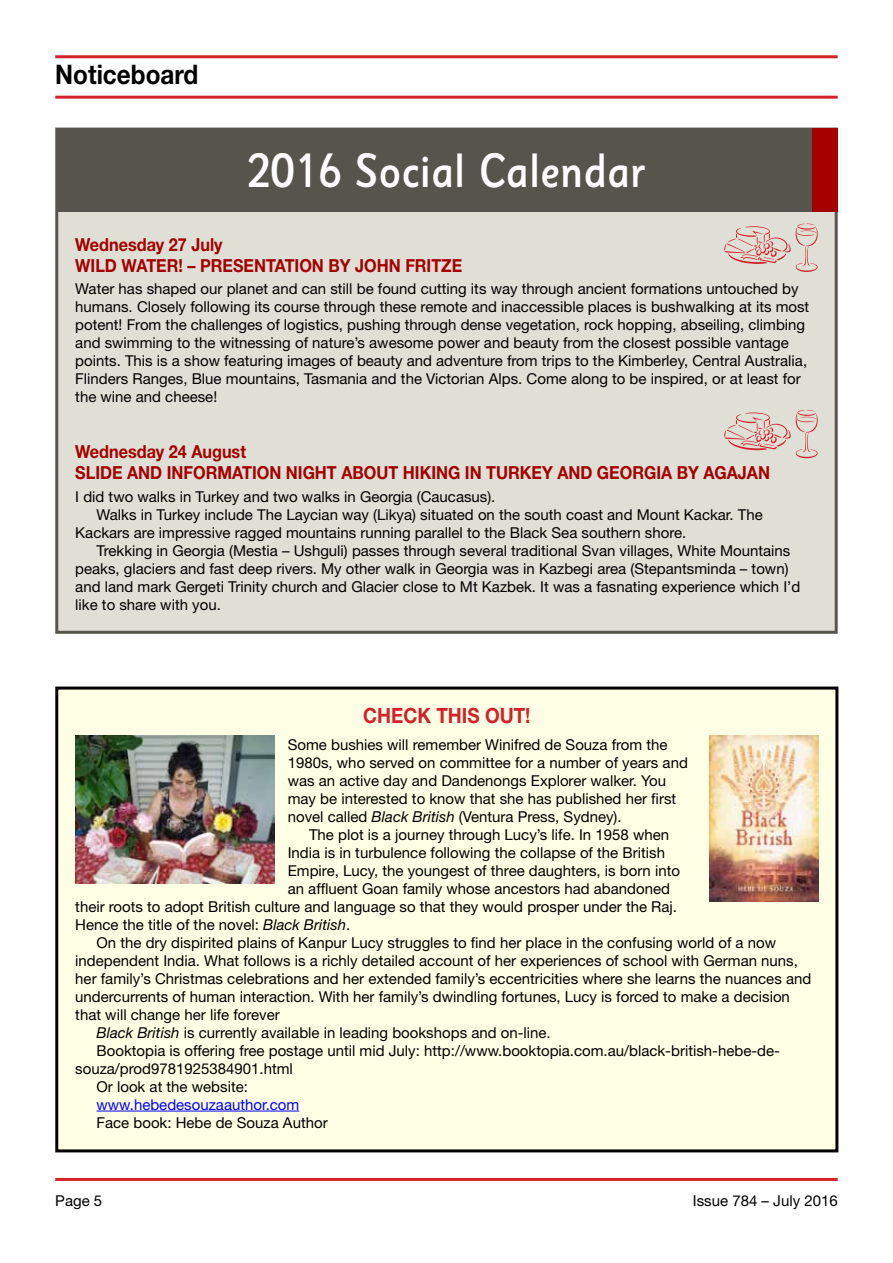
<style>
.page{position:relative;width:893px;height:1263px;background:#fff}
.page>*{position:absolute;margin:0;border:0;box-sizing:border-box;transform-origin:0 0}
.t1{font:500 48px "Sassoon Sans Std";color:#fff;scale:.9 1}
.t2{font:700 27px "Helvetica Neue";color:#000;scale:.9 1}
.t3{font:700 21px "Helvetica Neue";color:#d2232a;scale:.9 1}
.t4{font:700 18px/21px "Helvetica Neue";color:#a40000;scale:.9 1}
.t5{font:15px/18px "Helvetica Neue";color:#000}
.t6{font:15px "Helvetica Neue";color:#00f}
.s1{font-style:italic}
</style>
<div class="page">
<hr style="left:55px;top:55px;width:783px;height:3px;background:#d2232a">
<hr style="left:55px;top:1178px;width:783px;height:3px;background:#d2232a">
<hr style="left:55px;top:96px;width:783px;height:3px;background:#d2232a">
<div style="left:57px;top:129px;width:779px;height:503px;background:#e0dfd6"></div>
<svg style="left:724px;top:224px;width:94px;height:48px"></svg>
<svg style="left:724px;top:410px;width:94px;height:48px"></svg>
<div style="left:56px;top:128px;width:781px;height:84px;background:#55544d"></div>
<div style="left:812px;top:128px;width:26px;height:84px;background:#a40000"></div>
<div style="left:57px;top:688px;width:780px;height:463px;background:#ffffe6"></div>
<hr style="left:97px;top:1111px;width:202px;height:1px;background:#00f">
<div style="left:55px;top:686px;width:783px;height:466px;border:3px solid #000"></div>
<img style="left:709px;top:735px;width:110px;height:167px">
<img style="left:75px;top:735px;width:200px;height:149px">
<h2 class="t2" style="left:55px;top:58px;width:160px">NOTICEBOARD</h2>
<h1 class="t1" style="left:247px;top:141px;width:445px">2016 Social Calendar</h1>
<p class="t4" style="left:75px;top:234px;width:325px">WEDNESDAY 27 JULY<br>WILD WATER! – PRESENTATION BY JOHN</p>
<p class="t4" style="left:405px;top:255px;width:65px">FRITZE</p>
<p class="t5" style="left:75px;top:280px;width:736px">Water has shaped our planet and can still be found cutting its way through ancient formations untouched by humans. Closely following its course through these remote and inaccessible places is bushwalking at its most potent! From the challenges of logistics, pushing through dense vegetation, rock hopping, abseiling, climbing and swimming to the witnessing of nature’s awesome power and beauty from the closest possible vantage points. This is a show featuring images of beauty and adventure from trips to the Kimberley, Central Australia, Flinders Ranges, Blue mountains, Tasmania and the Victorian Alps. Come along to be inspired, or at least for the wine and cheese!</p>
<p class="t4" style="left:75px;top:441px;width:191px">WEDNESDAY 24 AUGUST<br>SLIDE AND INFO</p>
<p class="t4" style="left:206px;top:462px;width:165px">RMATION NIGHT ABOU</p>
<p class="t4" style="left:388px;top:462px;width:389px">T HIKING IN TURKEY AN D GEORGIA BY AGAJAN</p>
<p class="t5" style="left:75px;top:487px;width:422px">I did two walks in Turkey and two walks in Georgia (Caucasus).</p>
<p class="t5" style="left:97px;top:505px;width:668px">Walks in Turkey include The Laycian way (Likya) situated on the south coast and Mount Kackar. The</p>
<p class="t5" style="left:75px;top:523px;width:612px">Kackars are impressive ragged mountains running parallel to the Black Sea southern shore.</p>
<p class="t5" style="left:97px;top:541px;width:695px">Trekking in Georgia (Mestia – Ushguli) passes through several traditional Svan villages, White Mountains</p>
<p class="t5" style="left:75px;top:559px;width:715px">peaks, glaciers and fast deep rivers. My other walk in Georgia was in Kazbegi area (Stepantsminda – town)</p>
<p class="t5" style="left:75px;top:577px;width:726px">and land mark Gergeti Trinity church and Glacier close to Mt Kazbek. It was a fasnating experience which I’d</p>
<p class="t5" style="left:75px;top:595px;width:147px">like to share with you.</p>
<h3 class="t3" style="left:363px;top:702px;width:187px">CHECK THIS OUT!</h3>
<p class="t5" style="left:288px;top:735px;width:402px">Some bushies will remember Winifred de Souza from the 1980s, who served on committee for a number of years and was an active day and Dandenongs Explorer walker. You may be interested to know that she has published her first novel called <span class="s1">Black British</span> (Ventura Press, Sydney).</p>
<p class="t5" style="left:309px;top:825px;width:362px">The plot is a journey through Lucy’s life. In 1958 when</p>
<p class="t5" style="left:288px;top:843px;width:379px">India is in turbulence following the collapse of the British</p>
<p class="t5" style="left:288px;top:861px;width:394px">Empire, Lucy, the youngest of three daughters, is born into</p>
<p class="t5" style="left:288px;top:879px;width:384px">an affluent Goan family whose ancestors had abandoned</p>
<p class="t5" style="left:75px;top:897px;width:603px">their roots to adopt British culture and language so that they would prosper under the Raj.</p>
<p class="t5" style="left:75px;top:915px;width:277px">Hence the title of the novel: <span class="s1">Black British</span>.</p>
<p class="t5" style="left:97px;top:933px;width:681px">On the dry dispirited plains of Kanpur Lucy struggles to find her place in the confusing world of a now</p>
<p class="t5" style="left:75px;top:951px;width:724px">independent India. What follows is a richly detailed account of her experiences of school with German nuns,</p>
<p class="t5" style="left:75px;top:969px;width:737px">her family’s Christmas celebrations and her extended family’s eccentricities where she learns the nuances and</p>
<p class="t5" style="left:75px;top:987px;width:716px">undercurrents of human interaction. With her family’s dwindling fortunes, Lucy is forced to make a decision</p>
<p class="t5" style="left:75px;top:1005px;width:206px">that will change her life forever</p>
<p class="t5" style="left:97px;top:1023px;width:456px"><span class="s1">Black British</span> is currently available in leading bookshops and on-line.</p>
<p class="t5" style="left:97px;top:1041px;width:685px">Booktopia is offering free postage until mid July: http://www.booktopia.com.au/black-british-hebe-de-</p>
<p class="t5" style="left:75px;top:1059px;width:219px">souza/prod9781925384901.html</p>
<p class="t5" style="left:97px;top:1077px;width:153px">Or look at the website:</p>
<p class="t6" style="left:97px;top:1095px;width:204px">www.hebedesouzaauthor.com</p>
<p class="t5" style="left:97px;top:1113px;width:233px">Face book: Hebe de Souza Author</p>
<p class="t5" style="left:55px;top:1191px;width:48px">Page 5</p>
<p class="t5" style="left:693px;top:1191px;width:146px">Issue 784 – July 2016</p>
</div>
